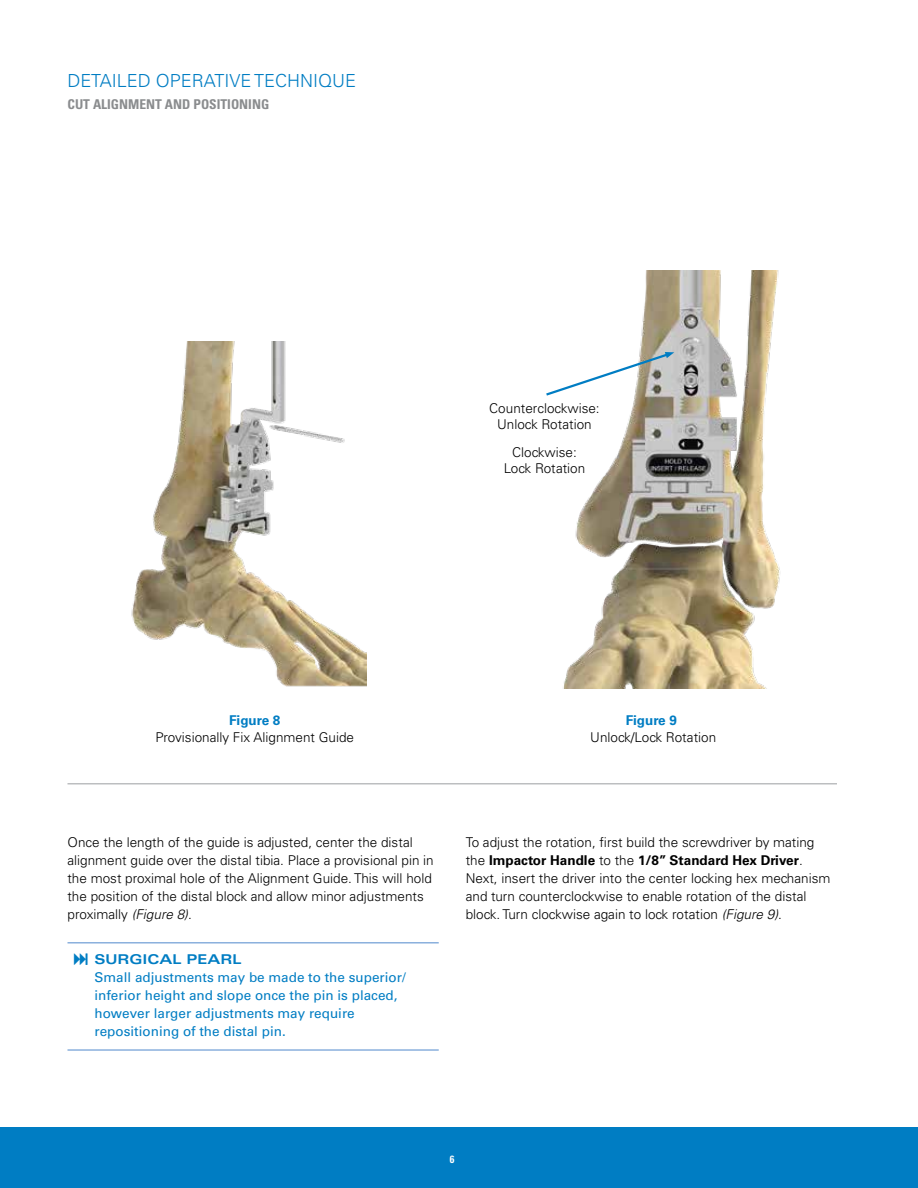
<style>
.page{position:relative;width:918px;height:1188px;background:#fff}
.page>*{position:absolute;margin:0;border:0;box-sizing:border-box;transform-origin:0 0}
.t1{font:300 18px "Univers LT Std";color:#007dc3}
.t2{font:300 13.5px/18px "Univers LT Std";color:#000}
.t3{font:13.5px/18px "Univers LT Std";color:#007dc3}
.t4{font:700 condensed 13.5px "Univers LT Std";color:#8a8c8e}
.t5{font:700 13.5px "Univers LT Std";color:#007dc3}
.t6{font:700 expanded 13.5px "Univers LT Std";color:#007dc3}
.t7{font:700 condensed 10.5px "Univers LT Std";color:#fff}
.s1{font-style:italic}
.s2{font-weight:700}
</style>
<div class="page">
<div style="left:0;top:1127px;width:918px;height:61px;background:#007dc3"></div>
<hr style="left:68px;top:783px;width:769px;height:1px;background:#bcbec0">
<hr style="left:68px;top:942px;width:371px;height:2px;background:#8ab0dd">
<hr style="left:68px;top:1049px;width:371px;height:2px;background:#8ab0dd">
<img style="left:563px;top:270px;width:217px;height:418px">
<svg style="left:546px;top:352px;width:128px;height:45px"></svg>
<img style="left:131px;top:341px;width:236px;height:346px">
<h1 class="t1" style="left:68px;top:70px;width:290px">DETAILED OPERATIVE TECHNIQUE</h1>
<p class="t4" style="left:68px;top:95px;width:203px">CUT ALIGNMENT AND POSITIONING</p>
<p class="t2" style="left:489px;top:400px;width:112px;line-height:16.5px;text-align:center">Counterclockwise:<br>Unlock Rotation</p>
<p class="t2" style="left:504px;top:444px;width:83px;line-height:16.5px;text-align:center">Clockwise:<br>Lock Rotation</p>
<p class="t5" style="left:229px;top:713px;width:53px">Figure 8</p>
<p class="t2" style="left:155px;top:728px;width:200px">Provisionally Fix Alignment Guide</p>
<p class="t5" style="left:626px;top:713px;width:53px">Figure 9</p>
<p class="t2" style="left:590px;top:728px;width:127px">Unlock/Lock Rotation</p>
<p class="t2" style="left:68px;top:833px;width:368px">Once the length of the guide is adjusted, center the distal alignment guide over the distal tibia. Place a provisional pin in the most proximal hole of the Alignment Guide. This will hold the position of the distal block and allow minor adjustments proximally <span class="s1">(Figure 8)</span>.</p>
<p class="t6" style="left:94px;top:951px;width:149px">SURGICAL PEARL</p>
<p class="t3" style="left:94px;top:968px;width:313px">Small adjustments may be made to the superior/ inferior height and slope once the pin is placed, however larger adjustments may require repositioning of the distal pin.</p>
<p class="t2" style="left:466px;top:833px;width:366px">To adjust the rotation, first build the screwdriver by mating the <span class="s2">Impactor Handle</span> to the <span class="s2">1/8” Standard Hex Driver</span>.<br>Next, insert the driver into the center locking hex mechanism and turn counterclockwise to enable rotation of the distal block. Turn clockwise again to lock rotation <span class="s1">(Figure 9)</span>.</p>
<p class="t7" style="left:450px;top:1153px;width:6px">6</p>
</div>
